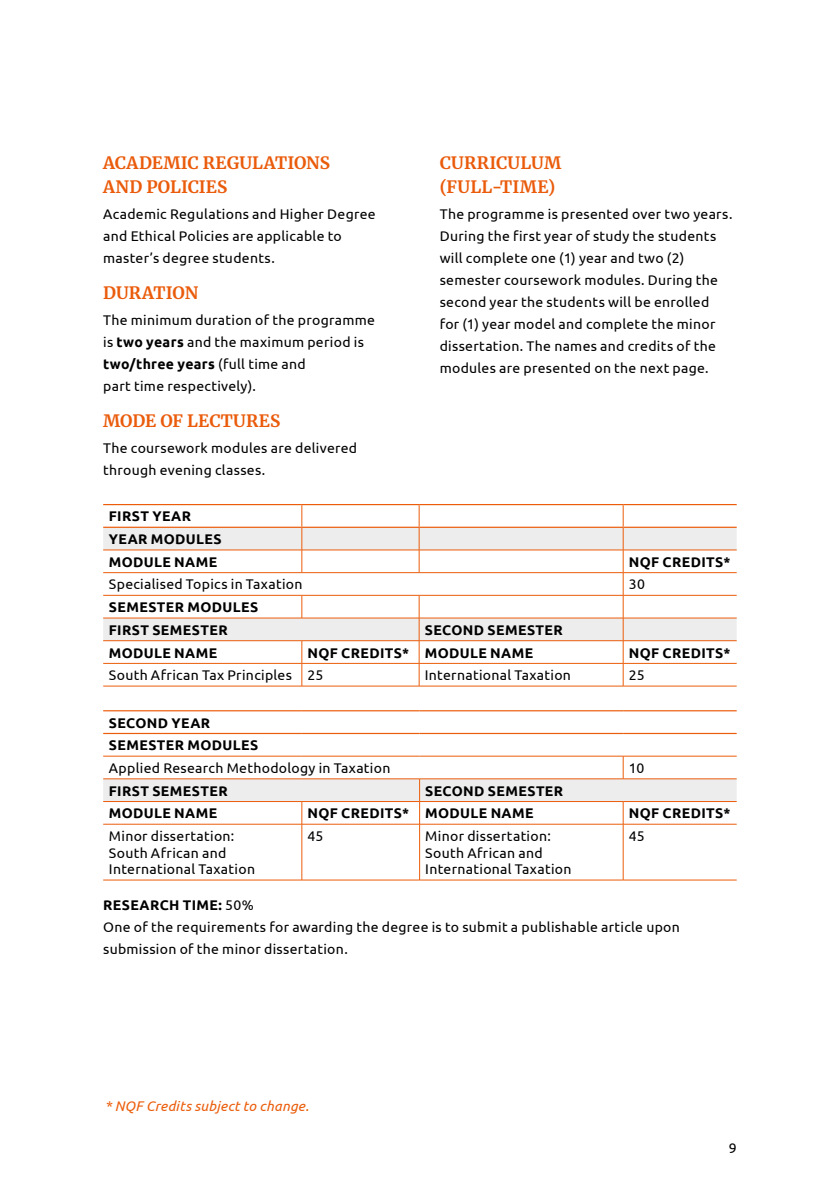
<style>
.page{position:relative;width:840px;height:1191px;background:#fff}
.page>*{position:absolute;margin:0;border:0;box-sizing:border-box;transform-origin:0 0}
.t1{font:700 17px/24px "Merriweather";letter-spacing:.005em;color:#ea5b0b}
.t2{font:14px/22px "Ubuntu";letter-spacing:.02em;color:#000}
.t3{font:700 14px/22.6px "Ubuntu";letter-spacing:.025em;color:#000}
.t4{font:italic 14px "Ubuntu";letter-spacing:.02em;color:#eb5d0b}
.s1{font-weight:700}
</style>
<div class="page">
<svg style="left:103px;top:528px;width:633px;height:112px"></svg>
<hr style="left:103px;top:549px;width:199px;height:1px;background:#eb5d0b">
<hr style="left:302px;top:549px;width:117px;height:1px;background:#eb5d0b">
<svg style="left:301px;top:505px;width:1px;height:67px"></svg>
<hr style="left:419px;top:549px;width:203px;height:1px;background:#eb5d0b">
<svg style="left:418px;top:505px;width:1px;height:67px"></svg>
<hr style="left:622px;top:549px;width:114px;height:1px;background:#eb5d0b">
<hr style="left:103px;top:572px;width:199px;height:1px;background:#eb5d0b">
<hr style="left:302px;top:572px;width:117px;height:1px;background:#eb5d0b">
<hr style="left:419px;top:572px;width:203px;height:1px;background:#eb5d0b">
<hr style="left:622px;top:572px;width:114px;height:1px;background:#eb5d0b">
<hr style="left:103px;top:595px;width:199px;height:1px;background:#eb5d0b">
<hr style="left:302px;top:595px;width:117px;height:1px;background:#eb5d0b">
<svg style="left:301px;top:595px;width:1px;height:22px"></svg>
<hr style="left:419px;top:595px;width:203px;height:1px;background:#eb5d0b">
<hr style="left:622px;top:595px;width:114px;height:1px;background:#eb5d0b">
<hr style="left:103px;top:617px;width:199px;height:1px;background:#eb5d0b">
<hr style="left:302px;top:617px;width:117px;height:1px;background:#eb5d0b">
<hr style="left:419px;top:617px;width:203px;height:1px;background:#eb5d0b">
<hr style="left:622px;top:617px;width:114px;height:1px;background:#eb5d0b">
<hr style="left:103px;top:640px;width:199px;height:1px;background:#eb5d0b">
<hr style="left:302px;top:640px;width:117px;height:1px;background:#eb5d0b">
<hr style="left:419px;top:640px;width:203px;height:1px;background:#eb5d0b">
<hr style="left:622px;top:640px;width:114px;height:1px;background:#eb5d0b">
<hr style="left:103px;top:663px;width:199px;height:1px;background:#eb5d0b">
<hr style="left:302px;top:663px;width:117px;height:1px;background:#eb5d0b">
<svg style="left:301px;top:641px;width:1px;height:44px"></svg>
<hr style="left:419px;top:663px;width:203px;height:1px;background:#eb5d0b">
<svg style="left:418px;top:595px;width:1px;height:90px"></svg>
<hr style="left:622px;top:663px;width:114px;height:1px;background:#eb5d0b">
<svg style="left:622px;top:505px;width:1px;height:180px"></svg>
<hr style="left:103px;top:685px;width:199px;height:1px;background:#eb5d0b">
<hr style="left:302px;top:685px;width:117px;height:1px;background:#eb5d0b">
<hr style="left:419px;top:685px;width:203px;height:1px;background:#eb5d0b">
<hr style="left:622px;top:685px;width:114px;height:1px;background:#eb5d0b">
<hr style="left:103px;top:504px;width:199px;height:1px;background:#eb5d0b">
<hr style="left:302px;top:504px;width:117px;height:1px;background:#eb5d0b">
<hr style="left:419px;top:504px;width:203px;height:1px;background:#eb5d0b">
<hr style="left:622px;top:504px;width:114px;height:1px;background:#eb5d0b">
<hr style="left:103px;top:526px;width:199px;height:2px;background:#eb5d0b">
<hr style="left:302px;top:526px;width:117px;height:2px;background:#eb5d0b">
<hr style="left:419px;top:526px;width:203px;height:2px;background:#eb5d0b">
<hr style="left:622px;top:526px;width:114px;height:2px;background:#eb5d0b">
<svg style="left:103px;top:756px;width:633px;height:68px"></svg>
<hr style="left:103px;top:824px;width:199px;height:1px;background:#eb5d0b">
<hr style="left:302px;top:824px;width:117px;height:1px;background:#eb5d0b">
<hr style="left:301px;top:824px;width:1px;height:56px;background:#eb5d0b">
<hr style="left:419px;top:824px;width:203px;height:1px;background:#eb5d0b">
<hr style="left:419px;top:824px;width:1px;height:56px;background:#eb5d0b">
<hr style="left:622px;top:824px;width:114px;height:1px;background:#eb5d0b">
<hr style="left:622px;top:824px;width:1px;height:56px;background:#eb5d0b">
<hr style="left:103px;top:879px;width:199px;height:1px;background:#eb5d0b">
<hr style="left:302px;top:879px;width:117px;height:1px;background:#eb5d0b">
<hr style="left:419px;top:879px;width:203px;height:1px;background:#eb5d0b">
<hr style="left:622px;top:879px;width:114px;height:1px;background:#eb5d0b">
<hr style="left:103px;top:710px;width:199px;height:1px;background:#eb5d0b">
<hr style="left:302px;top:710px;width:117px;height:1px;background:#eb5d0b">
<hr style="left:419px;top:710px;width:203px;height:1px;background:#eb5d0b">
<hr style="left:622px;top:710px;width:114px;height:1px;background:#eb5d0b">
<hr style="left:103px;top:733px;width:199px;height:1px;background:#eb5d0b">
<hr style="left:302px;top:733px;width:117px;height:1px;background:#eb5d0b">
<hr style="left:419px;top:733px;width:203px;height:1px;background:#eb5d0b">
<hr style="left:622px;top:733px;width:114px;height:1px;background:#eb5d0b">
<p class="t1" style="left:103px;top:150px;width:228px">ACADEMIC REGULATIONS<br>AND POLICIES</p>
<p class="t2" style="left:103px;top:203px;width:274px">Academic Regulations and Higher Degree and Ethical Policies are applicable to master’s degree students.</p>
<p class="t1" style="left:103px;top:280px;width:97px">DURATION</p>
<p class="t2" style="left:103px;top:309px;width:273px">The minimum duration of the programme is <span class="s1">two years</span> and the maximum period is <span class="s1">two/three years</span> (full time and<br>part time respectively).</p>
<p class="t1" style="left:103px;top:408px;width:178px">MODE OF LECTURES</p>
<p class="t2" style="left:103px;top:437px;width:255px">The coursework modules are delivered through evening classes.</p>
<p class="t3" style="left:109px;top:504px;width:114px">FIRST YEAR<br>YEAR MODULES<br>MODULE NAME</p>
<p class="t1" style="left:439px;top:150px;width:123px">CURRICULUM (FULL-TIME)</p>
<p class="t2" style="left:439px;top:203px;width:294px">The programme is presented over two years.<br>During the first year of study the students will complete one (1) year and two (2) semester coursework modules. During the second year the students will be enrolled for (1) year model and complete the minor dissertation. The names and credits of the modules are presented on the next page.</p>
<p class="t3" style="left:628px;top:550px;width:103px">NQF CREDITS*</p>
<p class="t2" style="left:109px;top:573px;width:195px">Specialised Topics in Taxation</p>
<p class="t2" style="left:628px;top:573px;width:18px">30</p>
<p class="t3" style="left:109px;top:595px;width:151px">SEMESTER MODULES<br>FIRST SEMESTER</p>
<p class="t3" style="left:424px;top:618px;width:139px">SECOND SEMESTER</p>
<p class="t3" style="left:109px;top:641px;width:110px">MODULE NAME</p>
<p class="t3" style="left:307px;top:641px;width:227px">NQF CREDITS* MODULE NAME</p>
<p class="t3" style="left:628px;top:641px;width:103px">NQF CREDITS*</p>
<p class="t2" style="left:109px;top:663px;width:216px">South African Tax Principles 25</p>
<p class="t2" style="left:424px;top:663px;width:148px">International Taxation</p>
<p class="t2" style="left:628px;top:663px;width:17px">25</p>
<p class="t3" style="left:109px;top:711px;width:151px">SECOND YEAR<br>SEMESTER MODULES</p>
<p class="t2" style="left:109px;top:756px;width:283px">Applied Research Methodology in Taxation</p>
<p class="t2" style="left:628px;top:756px;width:17px">10</p>
<p class="t3" style="left:109px;top:779px;width:120px">FIRST SEMESTER</p>
<p class="t3" style="left:425px;top:779px;width:139px">SECOND SEMESTER</p>
<p class="t3" style="left:109px;top:802px;width:110px">MODULE NAME</p>
<p class="t3" style="left:307px;top:802px;width:227px">NQF CREDITS* MODULE NAME</p>
<p class="t3" style="left:628px;top:802px;width:103px">NQF CREDITS*</p>
<p class="t2" style="left:109px;top:827px;width:148px;line-height:16.8px">Minor dissertation:<br>South African and<br>International Taxation</p>
<p class="t2" style="left:307px;top:824px;width:17px">45</p>
<p class="t2" style="left:425px;top:827px;width:148px;line-height:16.8px">Minor dissertation:<br>South African and<br>International Taxation</p>
<p class="t2" style="left:628px;top:824px;width:17px">45</p>
<p class="t2" style="left:103px;top:893px;width:578px"><span class="s1">RESEARCH TIME:</span> 50%<br>One of the requirements for awarding the degree is to submit a publishable article upon submission of the minor dissertation.</p>
<p class="t4" style="left:105px;top:1097px;width:205px">* NQF Credits subject to change.</p>
<p class="t2" style="left:728px;top:1136px;width:9px">9</p>
</div>
